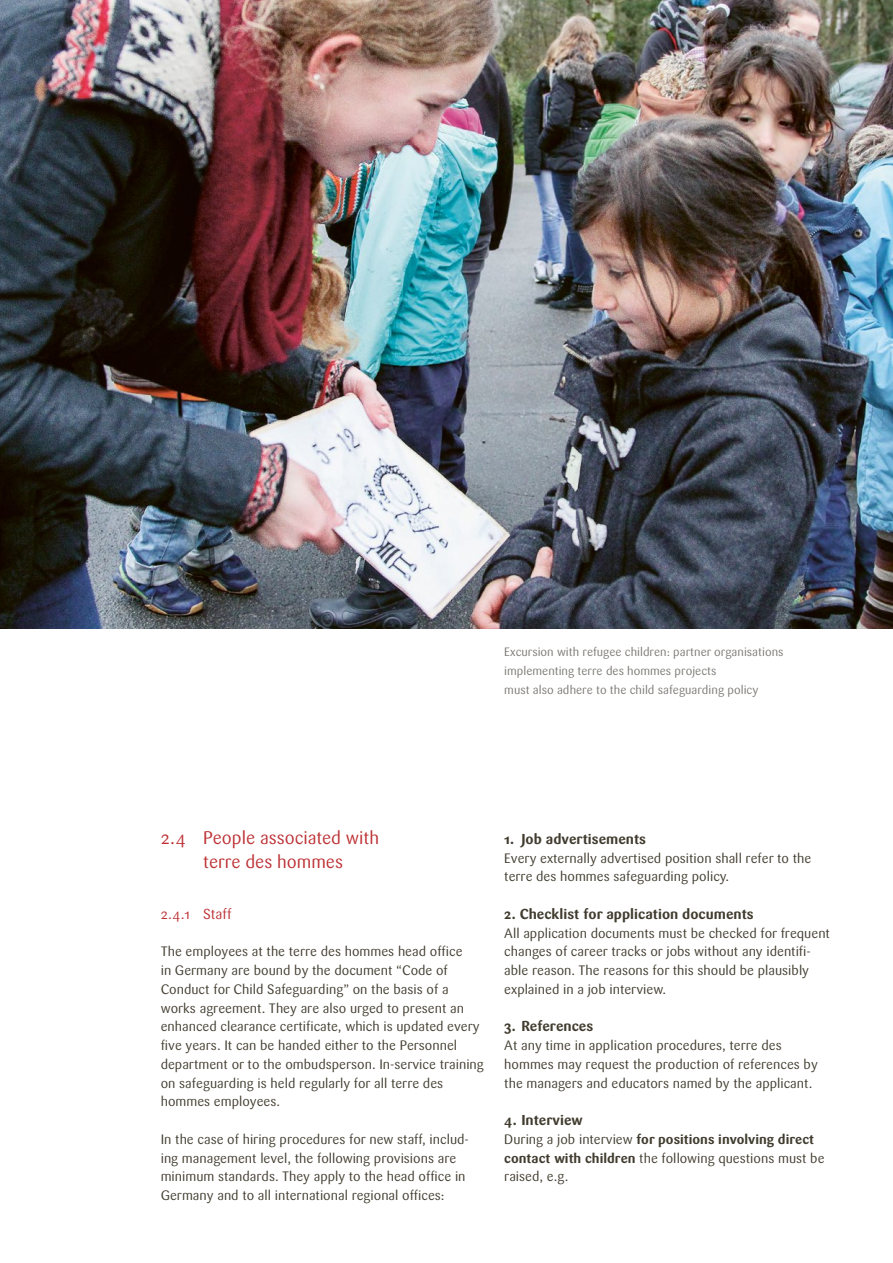
<style>
.page{position:relative;width:893px;height:1263px;background:#fff}
.page>*{position:absolute;margin:0;border:0;box-sizing:border-box;transform-origin:0 0}
.H2_T2{font:18px/24px "Sari OT";letter-spacing:-.005em;color:#bd3135;text-align:center}
.H4_T4{font:700 14.25px "Sari OT";color:#413c2f}
.H3_T3{font:14.25px "Sari OT";letter-spacing:-.005em;color:#bd3135}
.P_Erster{font:13.5px/18.8px "Sari OT";color:#413c2f}
.t1{font:12px/18.8px "Sari OT";color:#7b7974}
.s1{font-weight:700}
</style>
<div class="page">
<img style="left:0;top:0;width:893px;height:628px">
<p class="t1" style="left:504px;top:643px;width:281px">Excursion with refugee children: partner organisations implementing terre des hommes projects<br>must also adhere to the child safeguarding policy</p>
<h2 class="H2_T2" style="left:161px;top:825px;width:220px">2.4 People associated with terre des hommes</h2>
<h3 class="H3_T3" style="left:161px;top:905px;width:72px">2.4.1 Staff</h3>
<p class="P_Erster" style="left:161px;top:942px;width:325px">The employees at the terre des hommes head office<br>in Germany are bound by the document “Code of Conduct for Child Safeguarding” on the basis of a works agreement. They are also urged to present an enhanced clearance certificate, which is updated every five years. It can be handed either to the Personnel department or to the ombudsperson. In-service training on safeguarding is held regularly for all terre des hommes employees.</p>
<p class="P_Erster" style="left:161px;top:1130px;width:310px">In the case of hiring procedures for new staff, includ&shy;ing management level, the following provisions are minimum standards. They apply to the head office in Germany and to all international regional offices:</p>
<h4 class="H4_T4" style="left:504px;top:830px;width:143px">1. Job advertisements</h4>
<p class="P_Erster" style="left:504px;top:848px;width:308px">Every externally advertised position shall refer to the terre des hommes safeguarding policy.</p>
<h4 class="H4_T4" style="left:504px;top:905px;width:251px">2. Checklist for application documents</h4>
<p class="P_Erster" style="left:504px;top:923px;width:327px">All application documents must be checked for frequent changes of career tracks or jobs without any identifi&shy;able reason. The reasons for this should be plausibly explained in a job interview.</p>
<h4 class="H4_T4" style="left:504px;top:1017px;width:90px">3. References</h4>
<p class="P_Erster" style="left:504px;top:1036px;width:315px">At any time in application procedures, terre des hommes may request the production of references by the managers and educators named by the applicant.</p>
<h4 class="H4_T4" style="left:504px;top:1111px;width:80px">4. Interview</h4>
<p class="P_Erster" style="left:504px;top:1130px;width:322px">During a job interview <span class="s1">for positions involving direct contact with children</span> the following questions must be raised, e.g.</p>
</div>
